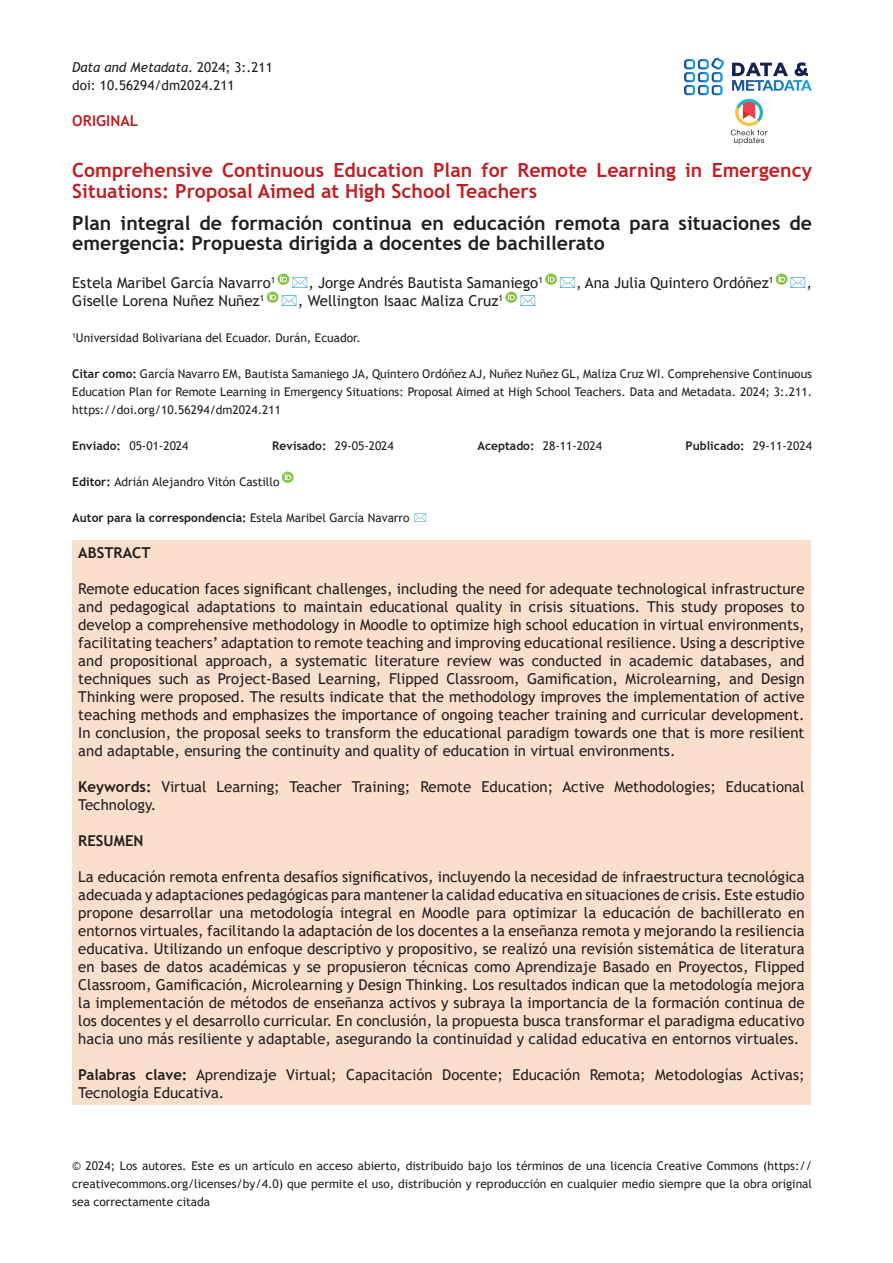
<style>
.page{position:relative;width:893px;height:1263px;background:#fff}
.page>*{position:absolute;margin:0;border:0;box-sizing:border-box;transform-origin:0 0}
.t1{font:700 19.5px/19.5px "Trebuchet MS";color:#231f20}
.t2{font:700 19.5px/21px "Trebuchet MS";color:#c02025}
.t3{font:15px/18px "Trebuchet MS";color:#231f20;text-align:justify}
.t4{font:700 15px "Trebuchet MS";color:#231f20}
.t5{font:700 15px "Trebuchet MS";color:#c02025}
.t6{font:italic 13.5px "Trebuchet MS";color:#231f20}
.t7{font:13.5px "Trebuchet MS";color:#231f20}
.t8{font:12px/18px "Trebuchet MS";color:#231f20;text-align:justify}
.t9{font:700 12px "Trebuchet MS";color:#231f20}
.s1{font-style:normal}
.s2{font-weight:700}
.s3{font-weight:400}
</style>
<div class="page">
<img style="left:684px;top:57px;width:128px;height:39px">
<img style="left:730px;top:98px;width:38px;height:47px">
<div style="left:72px;top:540px;width:739px;height:564px;background:#fbdfcd"></div>
<svg style="left:282px;top:472px;width:12px;height:11px"></svg>
<svg style="left:545px;top:274px;width:12px;height:11px"></svg>
<svg style="left:776px;top:274px;width:12px;height:11px"></svg>
<svg style="left:267px;top:274px;width:23px;height:29px"></svg>
<svg style="left:505px;top:292px;width:13px;height:11px"></svg>
<p class="t6" style="left:72px;top:59px;width:202px">Data and Metadata<span class="s1">. 2024; 3:.211</span></p>
<p class="t7" style="left:72px;top:77px;width:164px">doi: 10.56294/dm2024.211</p>
<p class="t5" style="left:72px;top:111px;width:67px">ORIGINAL</p>
<p class="t2" style="left:72px;top:159px;width:741px">Comprehensive Continuous Education Plan for Remote Learning in Emergency<br>Situations: Proposal Aimed at High School Teachers</p>
<p class="t1" style="left:72px;top:214px;width:741px">Plan integral de formación continua en educación remota para situaciones de emergencia: Propuesta dirigida a docentes de bachillerato</p>
<p class="t3" style="left:72px;top:274px;width:205px">Estela Maribel García Navarro<sup>1</sup></p>
<p class="t3" style="left:308px;top:274px;width:236px">, Jorge Andrés Bautista Samaniego<sup>1</sup></p>
<p class="t3" style="left:576px;top:274px;width:199px">, Ana Julia Quintero Ordóñez<sup>1</sup></p>
<p class="t3" style="left:807px;top:274px;width:7px">,</p>
<p class="t3" style="left:72px;top:292px;width:194px">Giselle Lorena Nuñez Nuñez<sup>1</sup></p>
<p class="t3" style="left:298px;top:292px;width:207px">, Wellington Isaac Maliza Cruz<sup>1</sup></p>
<p class="t8" style="left:72px;top:329px;width:290px"><sup>1</sup>Universidad Bolivariana del Ecuador. Durán, Ecuador.</p>
<p class="t8" style="left:72px;top:365px;width:741px"><span class="s2">Citar como:</span> García Navarro EM, Bautista Samaniego JA, Quintero Ordóñez AJ, Nuñez Nuñez GL, Maliza Cruz WI. Comprehensive Continuous Education Plan for Remote Learning in Emergency Situations: Proposal Aimed at High School Teachers. Data and Metadata. 2024; 3:.211. https://doi.org/10.56294/dm2024.211</p>
<p class="t8" style="left:72px;top:437px;width:118px"><span class="s2">Enviado:</span> 05-01-2024</p>
<p class="t8" style="left:272px;top:437px;width:123px"><span class="s2">Revisado:</span> 29-05-2024</p>
<p class="t8" style="left:478px;top:437px;width:126px"><span class="s2">Aceptado:</span> 28-11-2024</p>
<p class="t9" style="left:686px;top:438px;width:128px">Publicado: <span class="s3">29-11-2024</span></p>
<p class="t8" style="left:72px;top:473px;width:209px"><span class="s2">Editor:</span> Adrián Alejandro Vitón Castillo</p>
<p class="t9" style="left:72px;top:510px;width:339px">Autor para la correspondencia: <span class="s3">Estela Maribel García Navarro</span></p>
<p class="t4" style="left:78px;top:543px;width:74px">ABSTRACT</p>
<p class="t3" style="left:78px;top:580px;width:728px">Remote education faces significant challenges, including the need for adequate technological infrastructure and pedagogical adaptations to maintain educational quality in crisis situations. This study proposes to develop a comprehensive methodology in Moodle to optimize high school education in virtual environments, facilitating teachers’ adaptation to remote teaching and improving educational resilience. Using a descriptive and propositional approach, a systematic literature review was conducted in academic databases, and techniques such as Project-Based Learning, Flipped Classroom, Gamification, Microlearning, and Design Thinking were proposed. The results indicate that the methodology improves the implementation of active teaching methods and emphasizes the importance of ongoing teacher training and curricular development.<br>In conclusion, the proposal seeks to transform the educational paradigm towards one that is more resilient and adaptable, ensuring the continuity and quality of education in virtual environments.</p>
<p class="t3" style="left:78px;top:778px;width:728px"><span class="s2">Keywords:</span> Virtual Learning; Teacher Training; Remote Education; Active Methodologies; Educational<br>Technology.</p>
<p class="t4" style="left:78px;top:831px;width:67px">RESUMEN</p>
<p class="t3" style="left:78px;top:868px;width:728px">La educación remota enfrenta desafíos significativos, incluyendo la necesidad de infraestructura tecnológica adecuada y adaptaciones pedagógicas para mantener la calidad educativa en situaciones de crisis. Este estudio propone desarrollar una metodología integral en Moodle para optimizar la educación de bachillerato en entornos virtuales, facilitando la adaptación de los docentes a la enseñanza remota y mejorando la resiliencia educativa. Utilizando un enfoque descriptivo y propositivo, se realizó una revisión sistemática de literatura en bases de datos académicas y se propusieron técnicas como Aprendizaje Basado en Proyectos, Flipped Classroom, Gamificación, Microlearning y Design Thinking. Los resultados indican que la metodología mejora la implementación de métodos de enseñanza activos y subraya la importancia de la formación continua de los docentes y el desarrollo curricular. En conclusión, la propuesta busca transformar el paradigma educativo hacia uno más resiliente y adaptable, asegurando la continuidad y calidad educativa en entornos virtuales.</p>
<p class="t3" style="left:78px;top:1066px;width:728px"><span class="s2">Palabras clave:</span> Aprendizaje Virtual; Capacitación Docente; Educación Remota; Metodologías Activas;<br>Tecnología Educativa.</p>
<p class="t8" style="left:72px;top:1157px;width:741px">© 2024; Los autores. Este es un artículo en acceso abierto, distribuido bajo los términos de una licencia Creative Commons (https:// creativecommons.org/licenses/by/4.0) que permite el uso, distribución y reproducción en cualquier medio siempre que la obra original sea correctamente citada</p>
</div>
